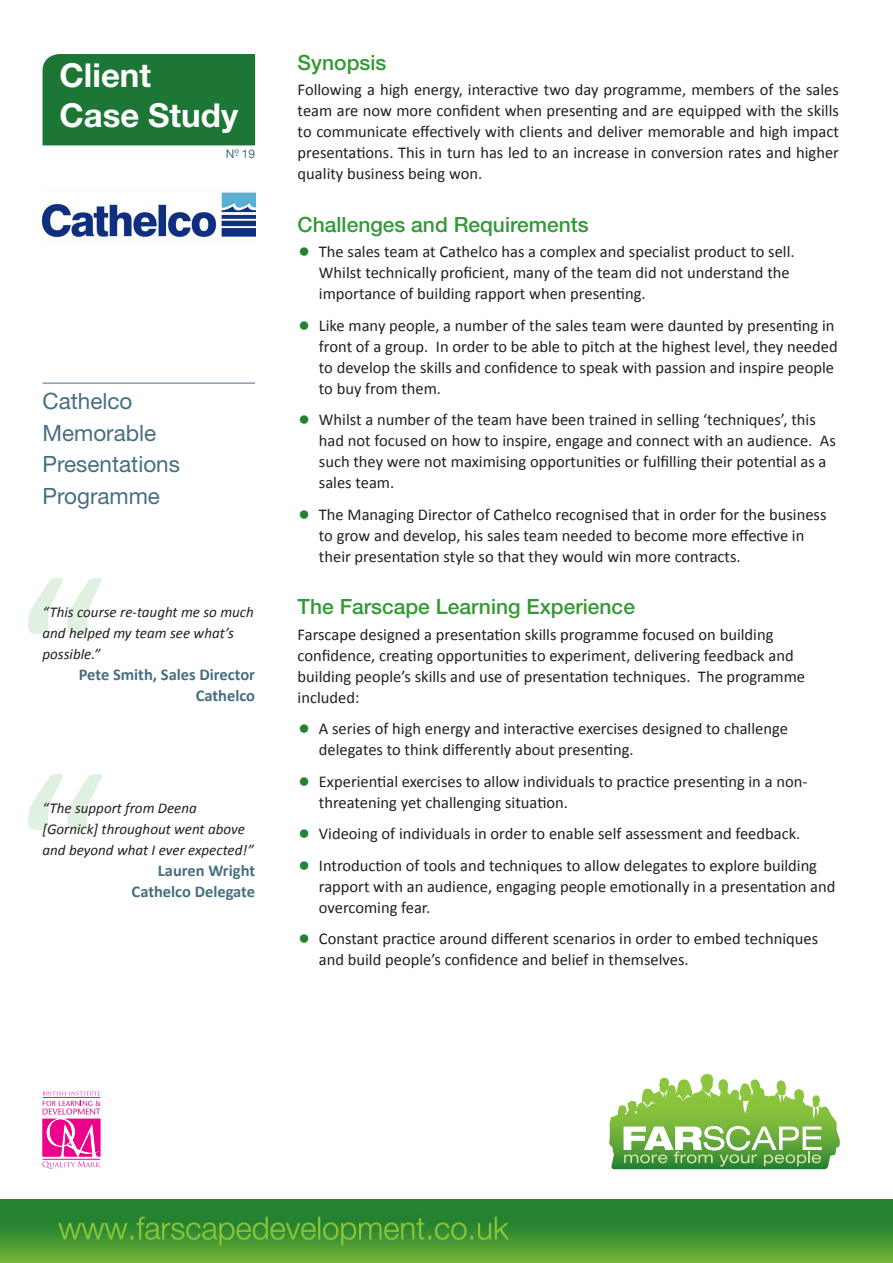
<style>
.page{position:relative;width:893px;height:1263px;background:#fff}
.page>*{position:absolute;margin:0;border:0;box-sizing:border-box;transform-origin:0 0}
.t1{font:700 33px "Helvetica Neue LT Std";color:#fff}
.Client_Name{font:22.5px/31.5px "Helvetica Neue LT Std";color:#456f82}
.subhead{font:500 21px "Helvetica Neue LT Std";color:#339935}
.bullet_list{font:16.5px/21px "Calibri";color:#231f20}
.body{font:16.5px/21px "Calibri";color:#231f20;text-align:justify}
.testimonial_attribut{font:700 16.5px/21px "Calibri";color:#456f82;text-align:right}
.testimonial{font:italic 15px/21px "Calibri";color:#231f20}
.Client_Name-2{font:12px "Helvetica Neue LT Std";color:#456f82}
.s1{font-size:27px;color:#258231}
</style>
<div class="page">
<img style="left:0;top:1199px;width:893px;height:64px">
<svg style="left:609px;top:1074px;width:226px;height:95px"></svg>
<div style="left:43px;top:54px;width:212px;height:91px;background:#1d7635"></div>
<svg style="left:28px;top:578px;width:74px;height:56px"></svg>
<img style="left:43px;top:192px;width:212px;height:47px">
<svg style="left:43px;top:1091px;width:57px;height:4px"></svg>
<hr style="left:43px;top:1097px;width:57px;height:1px;background:#ed028c">
<svg style="left:43px;top:1101px;width:58px;height:68px"></svg>
<hr style="left:43px;top:383px;width:212px;height:1px;background:#456f82">
<svg style="left:28px;top:774px;width:74px;height:56px"></svg>
<p class="t1" style="left:60px;top:55px;width:93px">Client</p>
<p class="t1" style="left:60px;top:95px;width:180px">Case Study</p>
<p class="Client_Name-2" style="left:226px;top:146px;width:31px">Nº. 19</p>
<p class="Client_Name" style="left:43px;top:385px;width:91px">Cathelco</p>
<p class="Client_Name" style="left:43px;top:417px;width:139px">Memorable<br>Presentations<br>Programme</p>
<p class="testimonial" style="left:43px;top:601px;width:213px">“This course re-taught me so much and helped my team see what’s possible.”</p>
<p class="testimonial_attribut" style="left:79px;top:664px;width:178px">Pete Smith, Sales Director<br>Cathelco</p>
<p class="testimonial" style="left:43px;top:797px;width:213px">“The support from Deena [Gornick] throughout went above and beyond what I ever expected!”</p>
<p class="testimonial_attribut" style="left:132px;top:860px;width:125px">Lauren Wright<br>Cathelco Delegate</p>
<p class="subhead" style="left:298px;top:50px;width:90px">Synopsis</p>
<p class="body" style="left:298px;top:79px;width:543px">Following a high energy, interactive two day programme, members of the sales team are now more confident when presenting and are equipped with the skills to communicate effectively with clients and deliver memorable and high impact presentations. This in turn has led to an increase in conversion rates and higher quality business being won.</p>
<p class="subhead" style="left:298px;top:212px;width:292px">Challenges and Requirements</p>
<p class="bullet_list" style="left:319px;top:241px;width:477px;text-indent:-21px"><span class="s1">•</span> The sales team at Cathelco has a complex and specialist product to sell.<br>Whilst technically proficient, many of the team did not understand the importance of building rapport when presenting.</p>
<p class="bullet_list" style="left:319px;top:315px;width:520px;text-indent:-21px"><span class="s1">•</span> Like many people, a number of the sales team were daunted by presenting in front of a group. In order to be able to pitch at the highest level, they needed to develop the skills and confidence to speak with passion and inspire people to buy from them.</p>
<p class="bullet_list" style="left:319px;top:409px;width:518px;text-indent:-21px"><span class="s1">•</span> Whilst a number of the team have been trained in selling ‘techniques’, this had not focused on how to inspire, engage and connect with an audience. As such they were not maximising opportunities or fulfilling their potential as a sales team.</p>
<p class="bullet_list" style="left:319px;top:504px;width:509px;text-indent:-21px"><span class="s1">•</span> The Managing Director of Cathelco recognised that in order for the business to grow and develop, his sales team needed to become more effective in their presentation style so that they would win more contracts.</p>
<p class="subhead" style="left:298px;top:594px;width:339px">The Farscape Learning Experience</p>
<p class="body" style="left:298px;top:624px;width:509px;text-align:left">Farscape designed a presentation skills programme focused on building confidence, creating opportunities to experiment, delivering feedback and building people’s skills and use of presentation techniques. The programme included:</p>
<p class="bullet_list" style="left:319px;top:718px;width:470px;text-indent:-21px"><span class="s1">•</span> A series of high energy and interactive exercises designed to challenge delegates to think differently about presenting.</p>
<p class="bullet_list" style="left:319px;top:771px;width:490px;text-indent:-21px"><span class="s1">•</span> Experiential exercises to allow individuals to practice presenting in a non&shy;threatening yet challenging situation.</p>
<p class="bullet_list" style="left:298px;top:823px;width:504px"><span class="s1">•</span> Videoing of individuals in order to enable self assessment and feedback.</p>
<p class="bullet_list" style="left:319px;top:855px;width:518px;text-indent:-21px"><span class="s1">•</span> Introduction of tools and techniques to allow delegates to explore building rapport with an audience, engaging people emotionally in a presentation and overcoming fear.</p>
<p class="bullet_list" style="left:319px;top:928px;width:501px;text-indent:-21px"><span class="s1">•</span> Constant practice around different scenarios in order to embed techniques and build people’s confidence and belief in themselves.</p>
</div>
